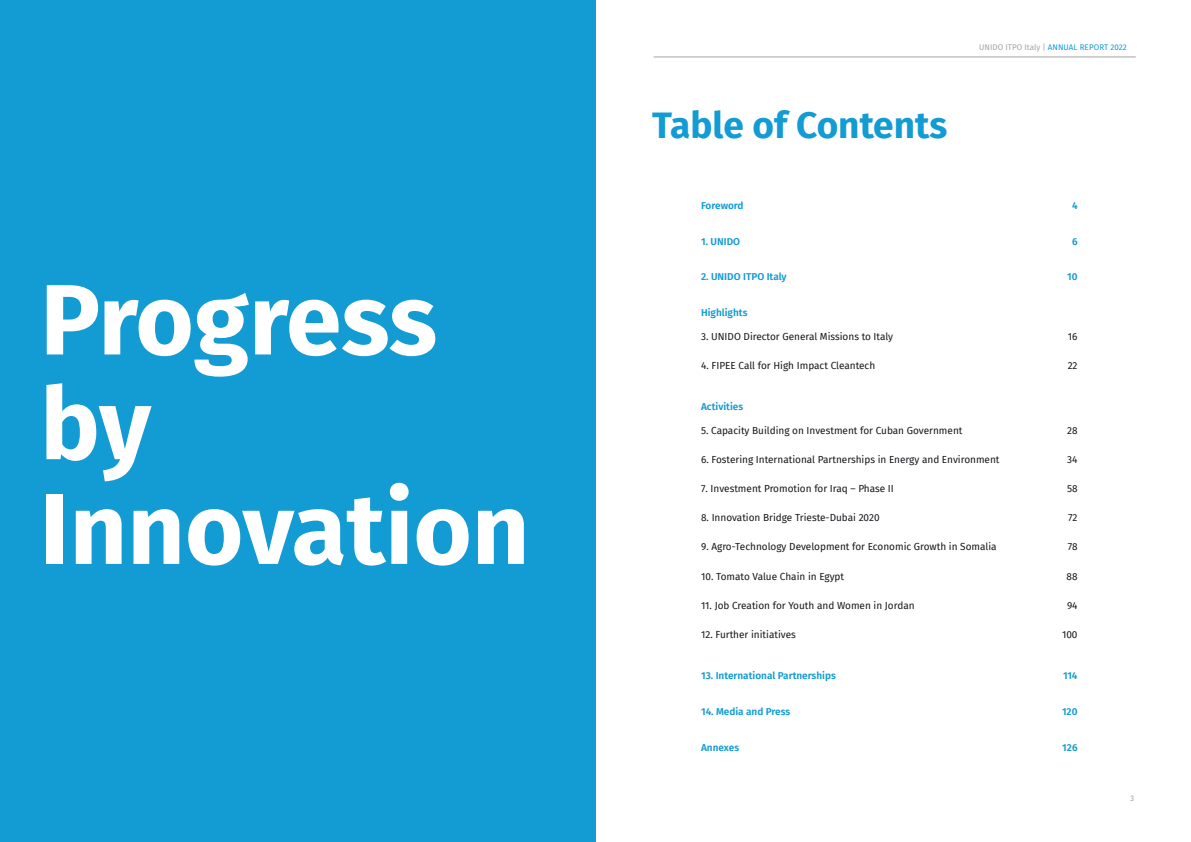
<style>
.page{position:relative;width:1191px;height:842px;background:#fff}
.page>*{position:absolute;margin:0;border:0;box-sizing:border-box;transform-origin:0 0}
._104_Content_black_T{font:700 100px "Fira Sans";color:#fff}
._37_Content_black_Ti{font:700 37px "Fira Sans";color:#139bd3}
._12_Content_black_Ti{font:10px "Fira Sans";color:#1a171c}
._10_Content_black_Ti{font:600 10px "Fira Sans";color:#139bd3}
.t1{font:8px "Fira Sans";letter-spacing:.01em;color:#139bd3}
.t2{font:8px "Fira Sans";color:#a4a29e}
.s1{color:#a4a29e}
</style>
<div class="page">
<div style="left:0;top:0;width:595px;height:842px;background:#139bd3"></div>
<hr style="left:653px;top:57px;width:482px;height:1px;background:#a4a29e">
<p class="_104_Content_black_T" style="left:40px;top:235px;width:398px">Progress</p>
<p class="_104_Content_black_T" style="left:40px;top:340px;width:112px">by</p>
<p class="_104_Content_black_T" style="left:40px;top:445px;width:491px">Innovation</p>
<p class="_37_Content_black_Ti" style="left:652px;top:94px;width:297px">Table of Contents</p>
<p class="t1" style="left:979px;top:41px;width:149px"><span class="s1">UNIDO ITPO Italy |</span> ANNUAL REPORT 2022</p>
<p class="_10_Content_black_Ti" style="left:701px;top:197px;width:44px">Foreword</p>
<p class="_10_Content_black_Ti" style="left:1072px;top:197px;width:7px">4</p>
<p class="_10_Content_black_Ti" style="left:701px;top:233px;width:40px">1. UNIDO</p>
<p class="_10_Content_black_Ti" style="left:1072px;top:233px;width:7px">6</p>
<p class="_10_Content_black_Ti" style="left:701px;top:269px;width:87px">2. UNIDO ITPO Italy</p>
<p class="_10_Content_black_Ti" style="left:1067px;top:269px;width:12px">10</p>
<p class="_10_Content_black_Ti" style="left:701px;top:304px;width:48px">Highlights</p>
<p class="_12_Content_black_Ti" style="left:701px;top:329px;width:194px">3. UNIDO Director General Missions to Italy</p>
<p class="_12_Content_black_Ti" style="left:1068px;top:329px;width:11px">16</p>
<p class="_12_Content_black_Ti" style="left:701px;top:358px;width:176px">4. FIPEE Call for High Impact Cleantech</p>
<p class="_12_Content_black_Ti" style="left:1067px;top:358px;width:11px">22</p>
<p class="_10_Content_black_Ti" style="left:701px;top:398px;width:44px">Activities</p>
<p class="_12_Content_black_Ti" style="left:701px;top:423px;width:263px">5. Capacity Building on Investment for Cuban Government</p>
<p class="_12_Content_black_Ti" style="left:1067px;top:423px;width:12px">28</p>
<p class="_12_Content_black_Ti" style="left:701px;top:452px;width:300px">6. Fostering International Partnerships in Energy and Environment</p>
<p class="_12_Content_black_Ti" style="left:1067px;top:452px;width:12px">34</p>
<p class="_12_Content_black_Ti" style="left:701px;top:481px;width:194px">7. Investment Promotion for Iraq – Phase II</p>
<p class="_12_Content_black_Ti" style="left:1067px;top:481px;width:12px">58</p>
<p class="_12_Content_black_Ti" style="left:701px;top:510px;width:180px">8. Innovation Bridge Trieste-Dubai 2020</p>
<p class="_12_Content_black_Ti" style="left:1068px;top:510px;width:11px">72</p>
<p class="_12_Content_black_Ti" style="left:701px;top:539px;width:297px">9. Agro-Technology Development for Economic Growth in Somalia</p>
<p class="_12_Content_black_Ti" style="left:1067px;top:539px;width:11px">78</p>
<p class="_12_Content_black_Ti" style="left:701px;top:569px;width:145px">10. Tomato Value Chain in Egypt</p>
<p class="_12_Content_black_Ti" style="left:1066px;top:569px;width:13px">88</p>
<p class="_12_Content_black_Ti" style="left:701px;top:598px;width:215px">11. Job Creation for Youth and Women in Jordan</p>
<p class="_12_Content_black_Ti" style="left:1067px;top:598px;width:12px">94</p>
<p class="_12_Content_black_Ti" style="left:701px;top:627px;width:96px">12. Further initiatives</p>
<p class="_12_Content_black_Ti" style="left:1062px;top:627px;width:17px">100</p>
<p class="_10_Content_black_Ti" style="left:701px;top:667px;width:136px">13. International Partnerships</p>
<p class="_10_Content_black_Ti" style="left:1063px;top:667px;width:16px">114</p>
<p class="_10_Content_black_Ti" style="left:701px;top:703px;width:91px">14. Media and Press</p>
<p class="_10_Content_black_Ti" style="left:1062px;top:703px;width:17px">120</p>
<p class="_10_Content_black_Ti" style="left:701px;top:739px;width:40px">Annexes</p>
<p class="_10_Content_black_Ti" style="left:1062px;top:739px;width:17px">126</p>
<p class="t2" style="left:1130px;top:792px;width:5px">3</p>
</div>
